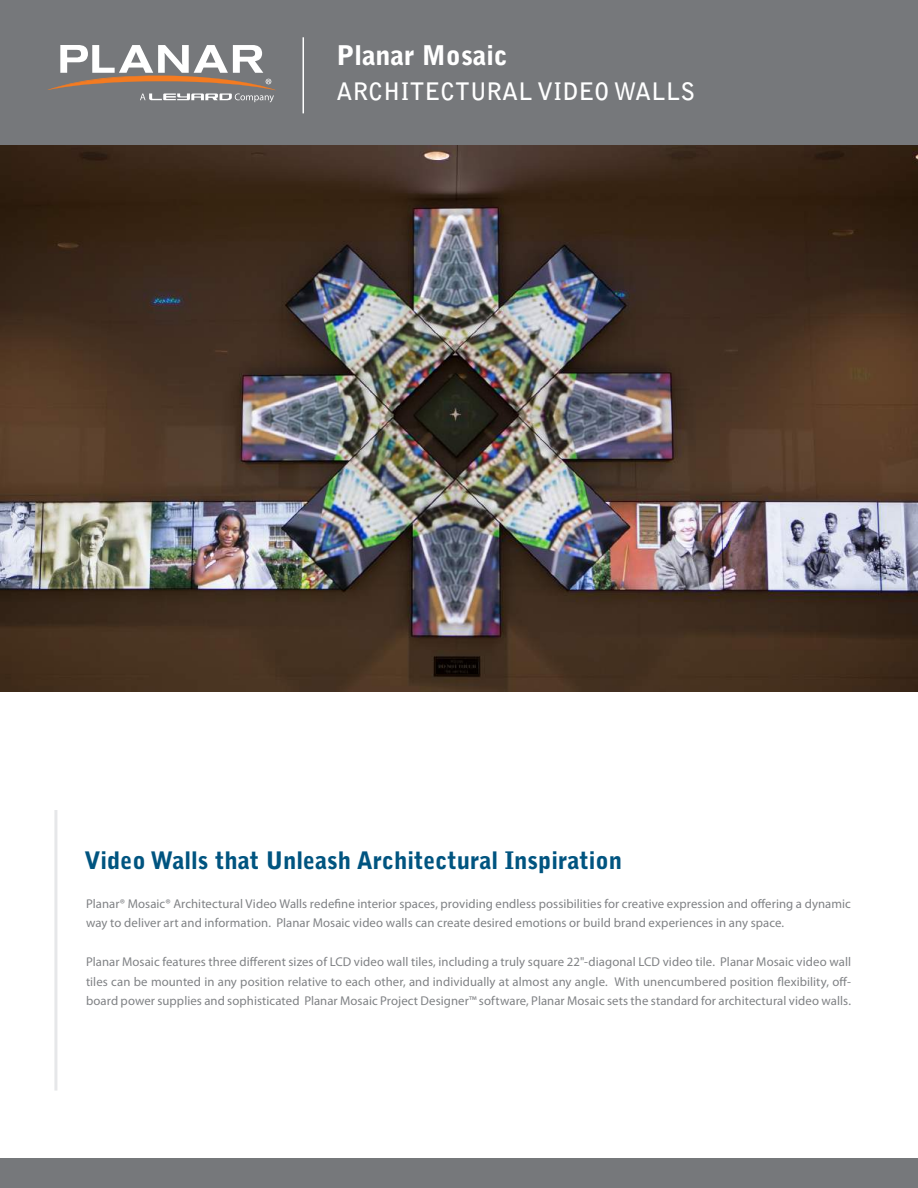
<style>
.page{position:relative;width:918px;height:1188px;background:#fff}
.page>*{position:absolute;margin:0;border:0;box-sizing:border-box;transform-origin:0 0}
.t1{font:900 27px "Bell Gothic Std";color:#fff}
.t2{font:900 24px "Bell Gothic Std";color:#005480}
.t3{font:700 24px "Bell Gothic Std";color:#fff}
.t4{font:12.75px/19.5px "Myriad Pro";letter-spacing:.005em;color:#808285}
</style>
<div class="page">
<div style="left:0;top:0;width:918px;height:146px;background:#76787b"></div>
<hr style="left:303px;top:37px;width:1px;height:76px;background:#fff">
<svg style="left:48px;top:45px;width:228px;height:57px"></svg>
<div style="left:0;top:1158px;width:918px;height:30px;background:#76787b"></div>
<img style="left:0;top:145px;width:918px;height:546px">
<hr style="left:54px;top:810px;width:3px;height:281px;background:#e6e7e9">
<h1 class="t1" style="left:337px;top:39px;width:172px">Planar Mosaic</h1>
<h2 class="t3" style="left:337px;top:77px;width:360px">ARCHITECTURAL VIDEO WALLS</h2>
<h2 class="t2" style="left:84px;top:846px;width:539px">Video Walls that Unleash Architectural Inspiration</h2>
<p class="t4" style="left:86px;top:894px;width:766px">Planar® Mosaic® Architectural Video Walls redefine interior spaces, providing endless possibilities for creative expression and offering a dynamic way to deliver art and information. Planar Mosaic video walls can create desired emotions or build brand experiences in any space.</p>
<p class="t4" style="left:86px;top:953px;width:767px;text-align:justify">Planar Mosaic features three different sizes of LCD video wall tiles, including a truly square 22"-diagonal LCD video tile. Planar Mosaic video wall tiles can be mounted in any position relative to each other, and individually at almost any angle. With unencumbered position flexibility, off&shy;board power supplies and sophisticated Planar Mosaic Project Designer™ software, Planar Mosaic sets the standard for architectural video walls.</p>
</div>
